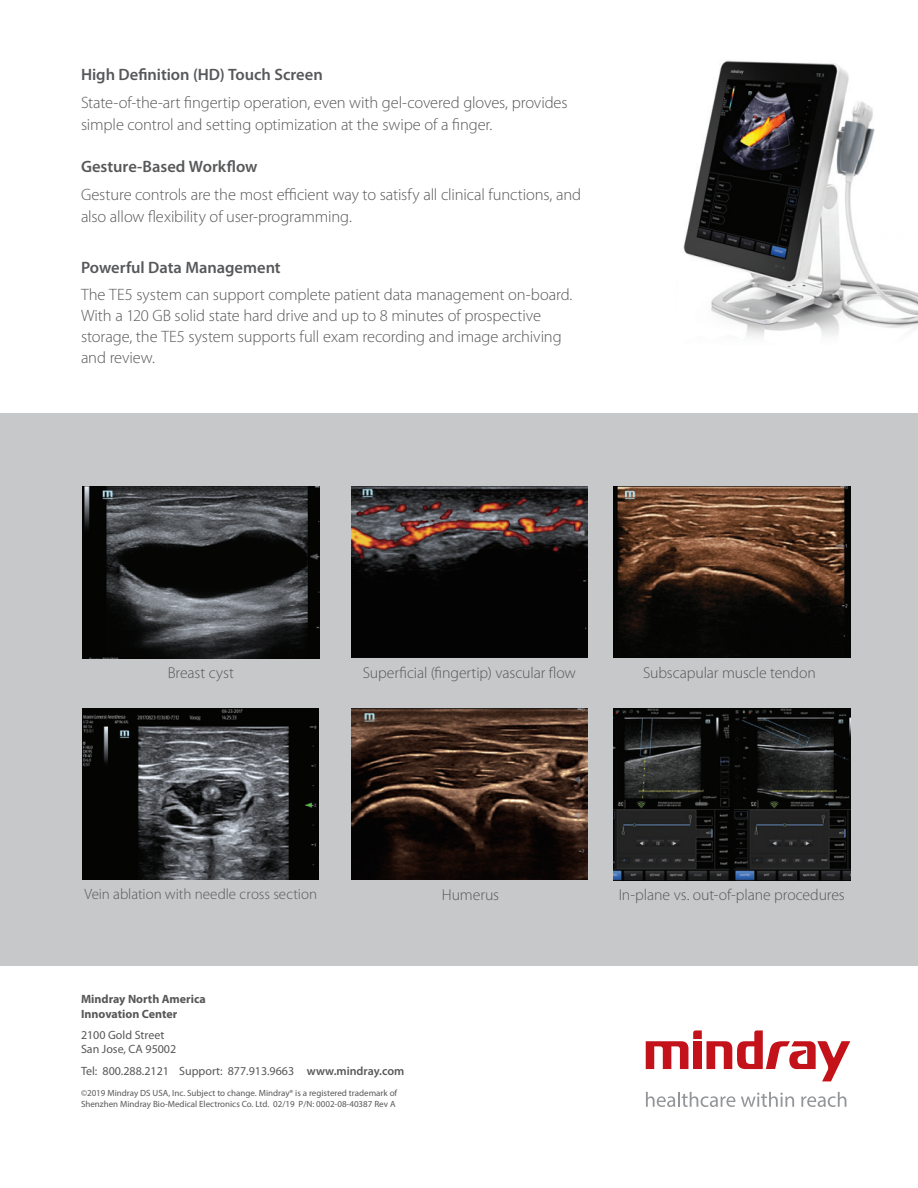
<style>
.page{position:relative;width:918px;height:1188px;background:#fff}
.page>*{position:absolute;margin:0;border:0;box-sizing:border-box;transform-origin:0 0}
.t1{font:300 16.5px/22.5px "Myriad Pro";letter-spacing:-.01em;color:#57585a}
.t2{font:600 16.5px "Myriad Pro";color:#57585a}
.t3{font:300 15.75px "Myriad Pro";letter-spacing:-.01em;color:#57585a}
.t4{font:300 15px "Myriad Pro";color:#57585a}
.t5{font:12px "Myriad Pro";color:#57585a}
.t6{font:700 12px "Myriad Pro";color:#57585a}
.t7{font:9px/10.8px "Myriad Pro";color:#57585a}
.s1{font-weight:600}
</style>
<div class="page">
<div style="left:0;top:413px;width:918px;height:553px;background:#c7c8ca"></div>
<img style="left:351px;top:708px;width:236px;height:171px">
<img style="left:83px;top:708px;width:236px;height:171px">
<img style="left:614px;top:487px;width:236px;height:171px">
<img style="left:351px;top:487px;width:236px;height:171px">
<img style="left:683px;top:60px;width:235px;height:277px">
<svg style="left:646px;top:1030px;width:204px;height:51px"></svg>
<svg style="left:646px;top:1092px;width:89px;height:15px"></svg>
<svg style="left:741px;top:1092px;width:53px;height:15px"></svg>
<svg style="left:801px;top:1092px;width:45px;height:15px"></svg>
<img style="left:83px;top:487px;width:236px;height:171px">
<img style="left:614px;top:709px;width:236px;height:171px">
<p class="t2" style="left:81px;top:64px;width:243px">High Definition (HD) Touch Screen</p>
<p class="t1" style="left:81px;top:91px;width:488px">State-of-the-art fingertip operation, even with gel-covered gloves, provides simple control and setting optimization at the swipe of a finger.</p>
<p class="t2" style="left:81px;top:156px;width:178px">Gesture-Based Workflow</p>
<p class="t1" style="left:81px;top:183px;width:502px">Gesture controls are the most efficient way to satisfy all clinical functions, and also allow flexibility of user-programming.</p>
<p class="t2" style="left:81px;top:257px;width:201px">Powerful Data Management</p>
<p class="t1" style="left:81px;top:285px;width:493px;line-height:21px">The TE5 system can support complete patient data management on-board.<br>With a 120 GB solid state hard drive and up to 8 minutes of prospective storage, the TE5 system supports full exam recording and image archiving</p>
<p class="t1" style="left:81px;top:347px;width:75px">and review.</p>
<p class="t3" style="left:168px;top:665px;width:68px">Breast cyst</p>
<p class="t3" style="left:363px;top:665px;width:215px">Superficial (fingertip) vascular flow</p>
<p class="t3" style="left:643px;top:665px;width:174px">Subscapular muscle tendon</p>
<p class="t4" style="left:85px;top:886px;width:234px">Vein ablation with needle cross section</p>
<p class="t3" style="left:442px;top:886px;width:59px">Humerus</p>
<p class="t3" style="left:619px;top:886px;width:227px">In-plane vs. out-of-plane procedures</p>
<p class="t6" style="left:81px;top:991px;width:126px">Mindray North America</p>
<p class="t6" style="left:81px;top:1006px;width:98px">Innovation Center</p>
<p class="t5" style="left:81px;top:1027px;width:85px">2100 Gold Street</p>
<p class="t5" style="left:81px;top:1042px;width:97px">San Jose, CA 95002</p>
<p class="t5" style="left:81px;top:1063px;width:325px">Tel: 800.288.2121 Support: 877.913.9663 <span class="s1">www.mindray.com</span></p>
<p class="t7" style="left:81px;top:1088px;width:318px">©2019 Mindray DS USA, Inc. Subject to change. Mindray® is a registered trademark of<br>Shenzhen Mindray Bio-Medical Electronics Co. Ltd. 02/19 P/N: 0002-08-40387 Rev A</p>
</div>
